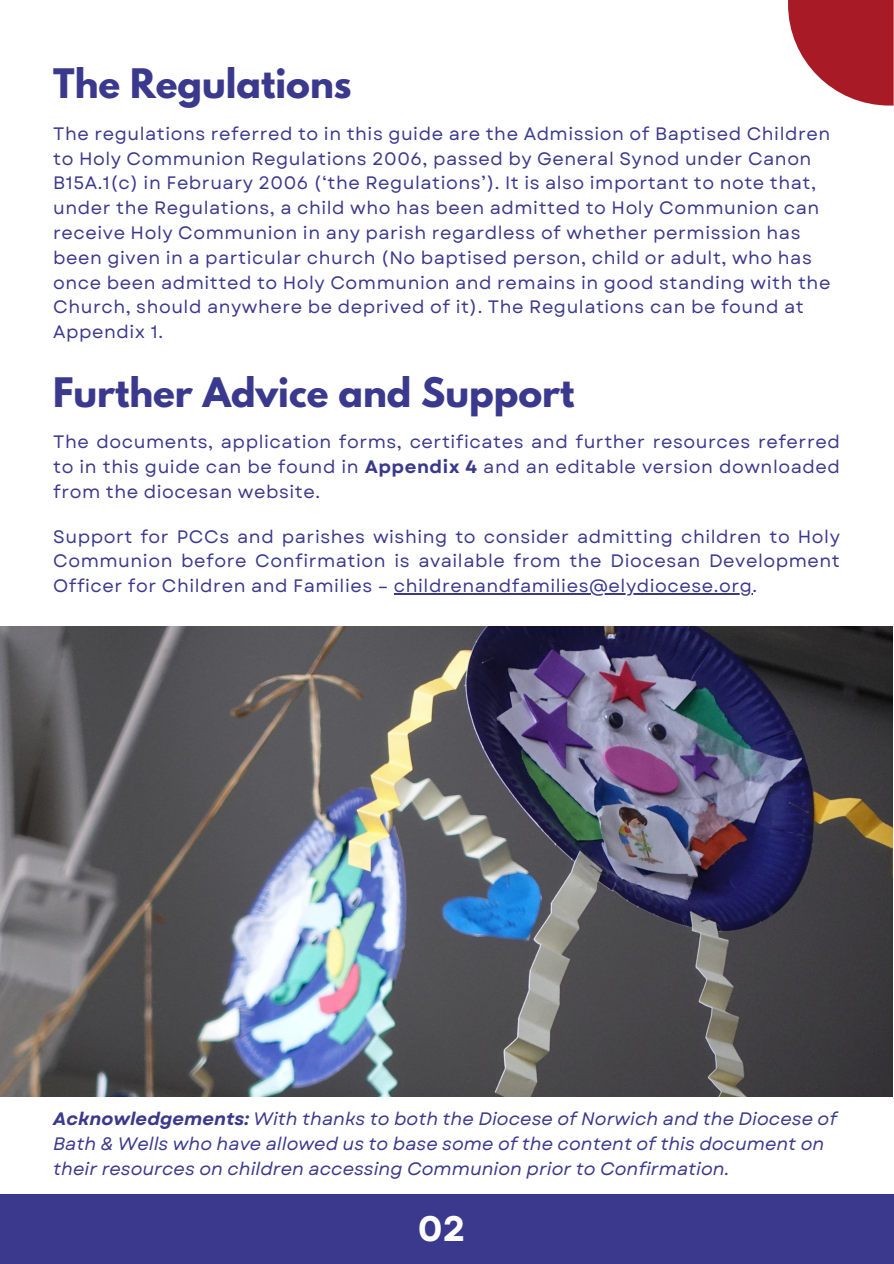
<style>
.page{position:relative;width:894px;height:1264px;background:#fff}
.page>*{position:absolute;margin:0;border:0;box-sizing:border-box;transform-origin:0 0}
.t1{font:700 36px "League Spartan";color:#3b398d}
.t2{font:700 35.4px "Garet";color:#fff}
.t3{font:18px/24.8px "Garet";letter-spacing:.03em;color:#3b398d;text-align:justify}
.t4{font:italic 18px/24.8px "Garet";color:#3b398d}
.s1{font-weight:700}
</style>
<div class="page">
<hr style="left:394px;top:593px;width:358px;height:1px;background:#3b398d">
<div style="left:0;top:1194px;width:893px;height:69px;background:#3b398d"></div>
<img style="left:0;top:626px;width:892px;height:470px">
<svg style="left:788px;top:0;width:105px;height:106px"></svg>
<h1 class="t1" style="left:53px;top:66px;width:300px">The Regulations</h1>
<p class="t3" style="left:53px;top:121px;width:778px;text-align:left">The regulations referred to in this guide are the Admission of Baptised Children to Holy Communion Regulations 2006, passed by General Synod under Canon B15A.1(c) in February 2006 (‘the Regulations’). It is also important to note that, under the Regulations, a child who has been admitted to Holy Communion can receive Holy Communion in any parish regardless of whether permission has been given in a particular church (No baptised person, child or adult, who has once been admitted to Holy Communion and remains in good standing with the Church, should anywhere be deprived of it). The Regulations can be found at Appendix 1.</p>
<h1 class="t1" style="left:53px;top:375px;width:522px">Further Advice and Support</h1>
<p class="t3" style="left:53px;top:429px;width:788px">The documents, application forms, certificates and further resources referred to in this guide can be found in <span class="s1">Appendix 4</span> and an editable version downloaded from the diocesan website.</p>
<p class="t3" style="left:53px;top:524px;width:788px">Support for PCCs and parishes wishing to consider admitting children to Holy Communion before Confirmation is available from the Diocesan Development Officer for Children and Families – childrenandfamilies@elydiocese.org.</p>
<p class="t4" style="left:53px;top:1106px;width:785px"><span class="s1">Acknowledgements:</span> With thanks to both the Diocese of Norwich and the Diocese of<br>Bath &amp; Wells who have allowed us to base some of the content of this document on their resources on children accessing Communion prior to Confirmation.</p>
<p class="t2" style="left:418px;top:1203px;width:49px">02</p>
</div>
